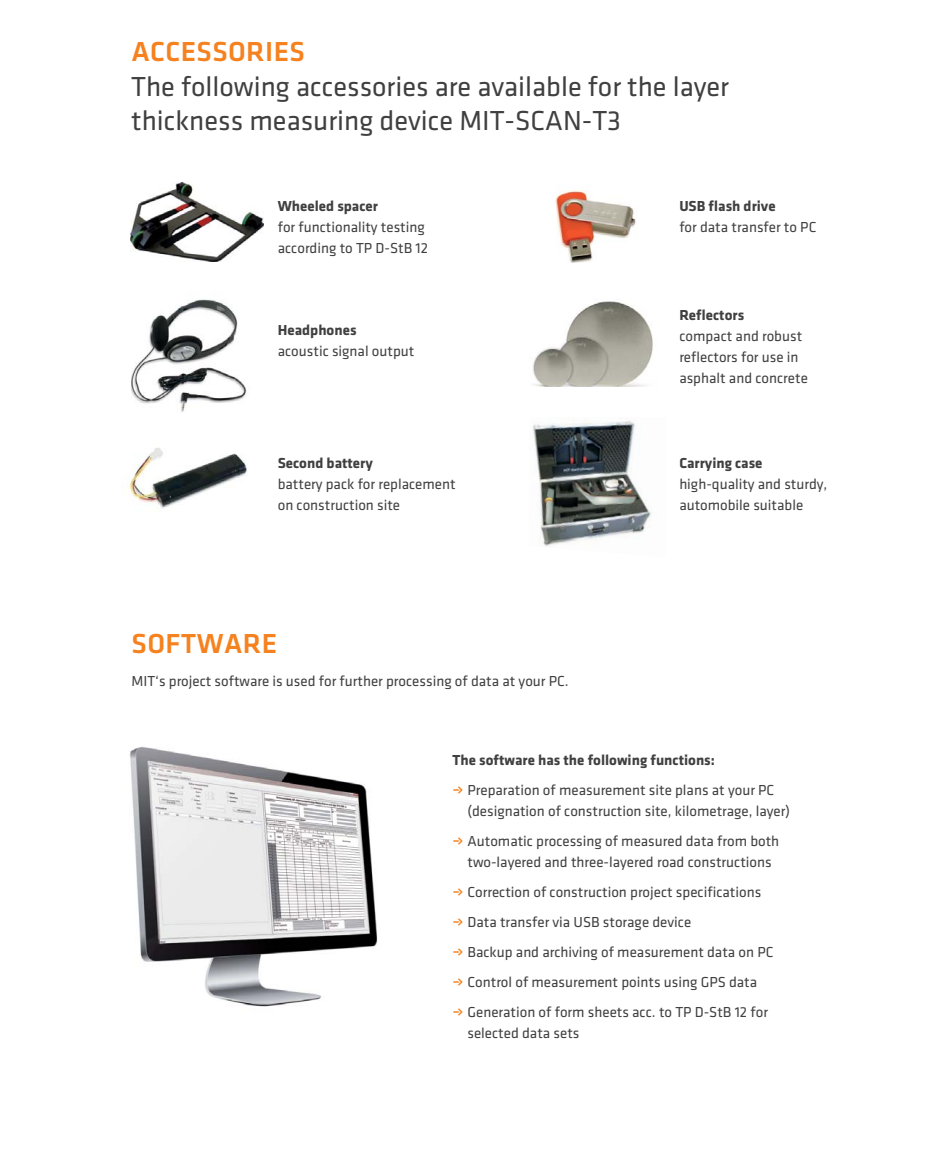
<style>
.page{position:relative;width:928px;height:1165px;background:#fff}
.page>*{position:absolute;margin:0;border:0;box-sizing:border-box;transform-origin:0 0}
.t1{font:28.5px/34.2px "Klavika";color:#404041}
.t2{font:500 28.5px "Klavika";letter-spacing:.015em;color:#f5821f}
.t3{font:15px/30px "Klavika";color:#404041}
.t4{font:700 15px "Klavika";color:#404041}
.s1{font-weight:700}
.s2{font-family:"Klavika Arrows";font-weight:500;color:#f5821f}
</style>
<div class="page">
<hr style="left:0;top:0;width:928px;height:1px;background:#58595b">
<img style="left:131px;top:183px;width:132px;height:79px">
<img style="left:131px;top:299px;width:116px;height:113px">
<img style="left:129px;top:447px;width:118px;height:62px">
<img style="left:555px;top:190px;width:81px;height:72px">
<img style="left:533px;top:301px;width:120px;height:86px">
<img style="left:130px;top:746px;width:247px;height:261px">
<img style="left:533px;top:421px;width:118px;height:126px">
<h1 class="t2" style="left:131px;top:41px;width:175px">ACCESSORIES</h1>
<h1 class="t1" style="left:131px;top:72px;width:599px">The following accessories are available for the layer thickness measuring device MIT-SCAN-T3</h1>
<p class="t4" style="left:278px;top:200px;width:102px">Wheeled spacer</p>
<p class="t3" style="left:278px;top:218px;width:152px;line-height:21px">for functionality testing according to TP D-StB 12</p>
<p class="t4" style="left:278px;top:324px;width:80px">Headphones</p>
<p class="t3" style="left:278px;top:337px;width:138px">acoustic signal output</p>
<p class="t4" style="left:278px;top:457px;width:97px">Second battery</p>
<p class="t3" style="left:278px;top:475px;width:179px;line-height:21px">battery pack for replacement on construction site</p>
<h1 class="t2" style="left:132px;top:633px;width:147px">SOFTWARE</h1>
<p class="t3" style="left:131px;top:667px;width:439px">MIT‘s project software is used for further processing of data at your PC.</p>
<p class="t4" style="left:679px;top:200px;width:98px">USB flash drive</p>
<p class="t3" style="left:679px;top:213px;width:139px">for data transfer to PC</p>
<p class="t4" style="left:679px;top:309px;width:66px">Reflectors</p>
<p class="t3" style="left:679px;top:327px;width:130px;line-height:21px">compact and robust reflectors for use in asphalt and concrete</p>
<p class="t4" style="left:679px;top:457px;width:85px">Carrying case</p>
<p class="t3" style="left:679px;top:475px;width:150px;line-height:21px">high-quality and sturdy, automobile suitable</p>
<p class="t3" style="left:452px;top:746px;width:323px"><span class="s1">The software has the following functions:<br></span><span class="s2">j</span> Preparation of measurement site plans at your PC</p>
<p class="t3" style="left:452px;top:797px;width:339px;text-indent:15px">(designation of construction site, kilometrage, layer) <span class="s2">j</span> Automatic processing of measured data from both</p>
<p class="t3" style="left:452px;top:848px;width:322px;text-indent:15px">two-layered and three-layered road constructions <span class="s2">j</span> Correction of construction project specifications <span class="s2">j</span> Data transfer via USB storage device<br><span class="s2">j</span> Backup and archiving of measurement data on PC <span class="s2">j</span> Control of measurement points using GPS data<br><span class="s2">j</span> Generation of form sheets acc. to TP D-StB 12 for</p>
<p class="t3" style="left:467px;top:1019px;width:113px">selected data sets</p>
</div>
